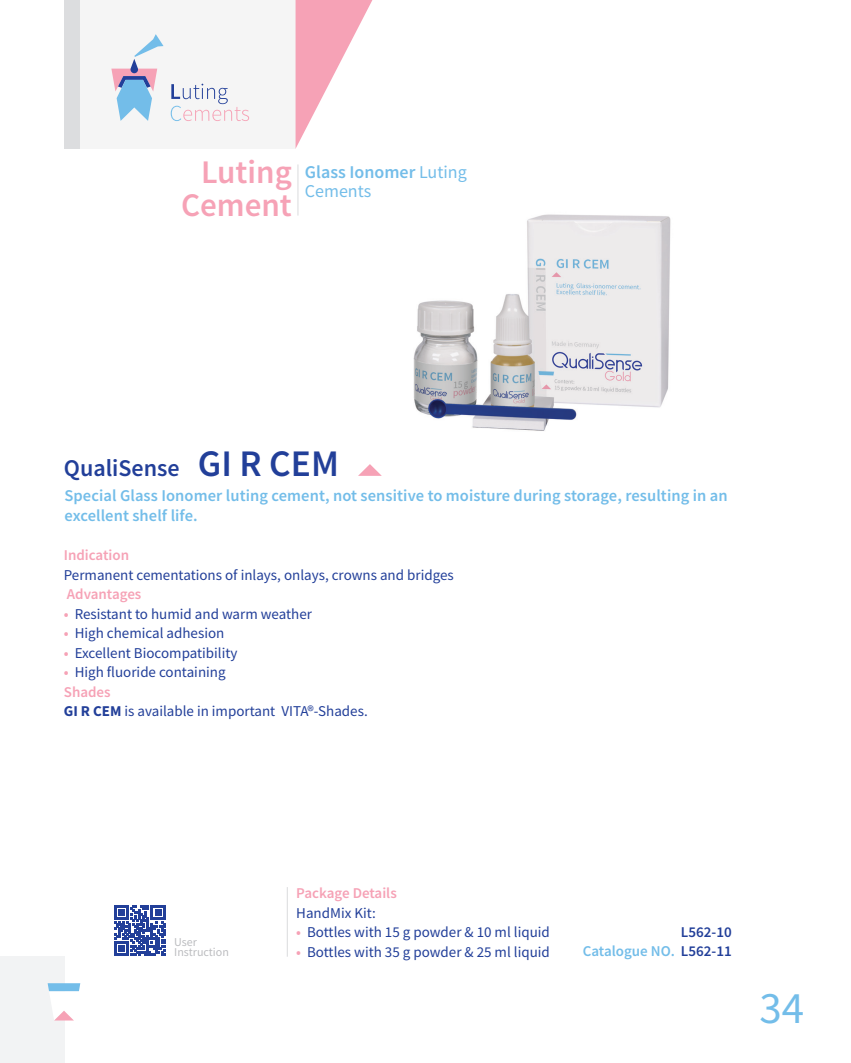
<style>
.page{position:relative;width:851px;height:1063px;background:#fff}
.page>*{position:absolute;margin:0;border:0;box-sizing:border-box;transform-origin:0 0}
.t1{font:45px "Source Sans Pro";color:#73bde9}
.t2{font:600 37.5px "Source Sans Pro";color:#223f99}
.t3{font:600 33px "Source Sans Pro";color:#f6a2b6}
.t4{font:600 24px "Source Sans Pro";color:#223f99}
.t5{font:18px/19.5px "Source Sans Pro";color:#73bde9}
.t6{font:600 16.5px/19.5px "Source Sans Pro";letter-spacing:.005em;color:#73bde9}
.t7{font:15px "Source Sans Pro";color:#223f99}
.t8{font:600 15px "Source Sans Pro";color:#f6a2b6}
.t9{font:600 15px "Source Sans Pro";color:#73bde9}
.t10{font:600 15px "Source Sans Pro";color:#223f99}
.t11{font:12px/10.5px "Source Sans Pro";color:#bcbdc0}
.s1{font-weight:600}
.s2{font-weight:600;color:#f6a2b6}
.s3{font-weight:700}
.s4{color:#223f99}
</style>
<div class="page">
<div style="left:0;top:957px;width:64px;height:106px;background:#f2f3f4"></div>
<svg style="left:48px;top:983px;width:32px;height:38px"></svg>
<div style="left:64px;top:0;width:16px;height:149px;background:#dcdddf"></div>
<div style="left:80px;top:0;width:215px;height:149px;background:#f5f5f5"></div>
<svg style="left:171px;top:84px;width:78px;height:37px"></svg>
<svg style="left:111px;top:34px;width:52px;height:87px"></svg>
<svg style="left:295px;top:0;width:77px;height:149px"></svg>
<svg style="left:115px;top:905px;width:50px;height:51px"></svg>
<img style="left:413px;top:214px;width:258px;height:217px">
<hr style="left:287px;top:887px;width:1px;height:70px;background:#dcdddf">
<hr style="left:297px;top:164px;width:1px;height:52px;background:#dcdddf">
<svg style="left:358px;top:464px;width:24px;height:12px"></svg>
<p class="t3" style="left:201px;top:150px;width:92px">Luting</p>
<p class="t3" style="left:181px;top:183px;width:112px">Cement</p>
<p class="t5" style="left:305px;top:162px;width:163px"><span class="s1">Glass Ionomer</span> Luting<br>Cements</p>
<p class="t2" style="left:198px;top:439px;width:143px">GI R CEM</p>
<p class="t6" style="left:64px;top:486px;width:664px">Special Glass Ionomer luting cement, not sensitive to moisture during storage, resulting in an excellent shelf life.</p>
<p class="t4" style="left:64px;top:452px;width:117px">QualiSense</p>
<p class="t8" style="left:64px;top:546px;width:67px">Indication</p>
<p class="t7" style="left:64px;top:565px;width:391px">Permanent cementations of inlays, onlays, crowns and bridges</p>
<p class="t8" style="left:67px;top:585px;width:76px">Advantages</p>
<p class="t7" style="left:64px;top:604px;width:250px"><span class="s2">•</span> Resistant to humid and warm weather</p>
<p class="t7" style="left:64px;top:624px;width:162px"><span class="s2">•</span> High chemical adhesion</p>
<p class="t7" style="left:64px;top:643px;width:175px"><span class="s2">•</span> Excellent Biocompatibility</p>
<p class="t7" style="left:64px;top:663px;width:163px"><span class="s2">•</span> High fluoride containing</p>
<p class="t8" style="left:64px;top:682px;width:48px">Shades</p>
<p class="t7" style="left:64px;top:702px;width:305px"><span class="s3">GI R CEM</span> is available in important VITA®-Shades.</p>
<p class="t11" style="left:174px;top:936px;width:56px">User<br>Instruction</p>
<p class="t8" style="left:296px;top:884px;width:102px">Package Details</p>
<p class="t7" style="left:296px;top:903px;width:81px">HandMix Kit:</p>
<p class="t7" style="left:296px;top:923px;width:255px"><span class="s2">•</span> Bottles with 15 g powder &amp; 10 ml liquid</p>
<p class="t7" style="left:296px;top:942px;width:255px"><span class="s2">•</span> Bottles with 35 g powder &amp; 25 ml liquid</p>
<p class="t10" style="left:681px;top:922px;width:52px">L562-10</p>
<p class="t9" style="left:582px;top:941px;width:150px">Catalogue NO. <span class="s4">L562-11</span></p>
<h1 class="t1" style="left:759px;top:980px;width:46px">34</h1>
</div>
